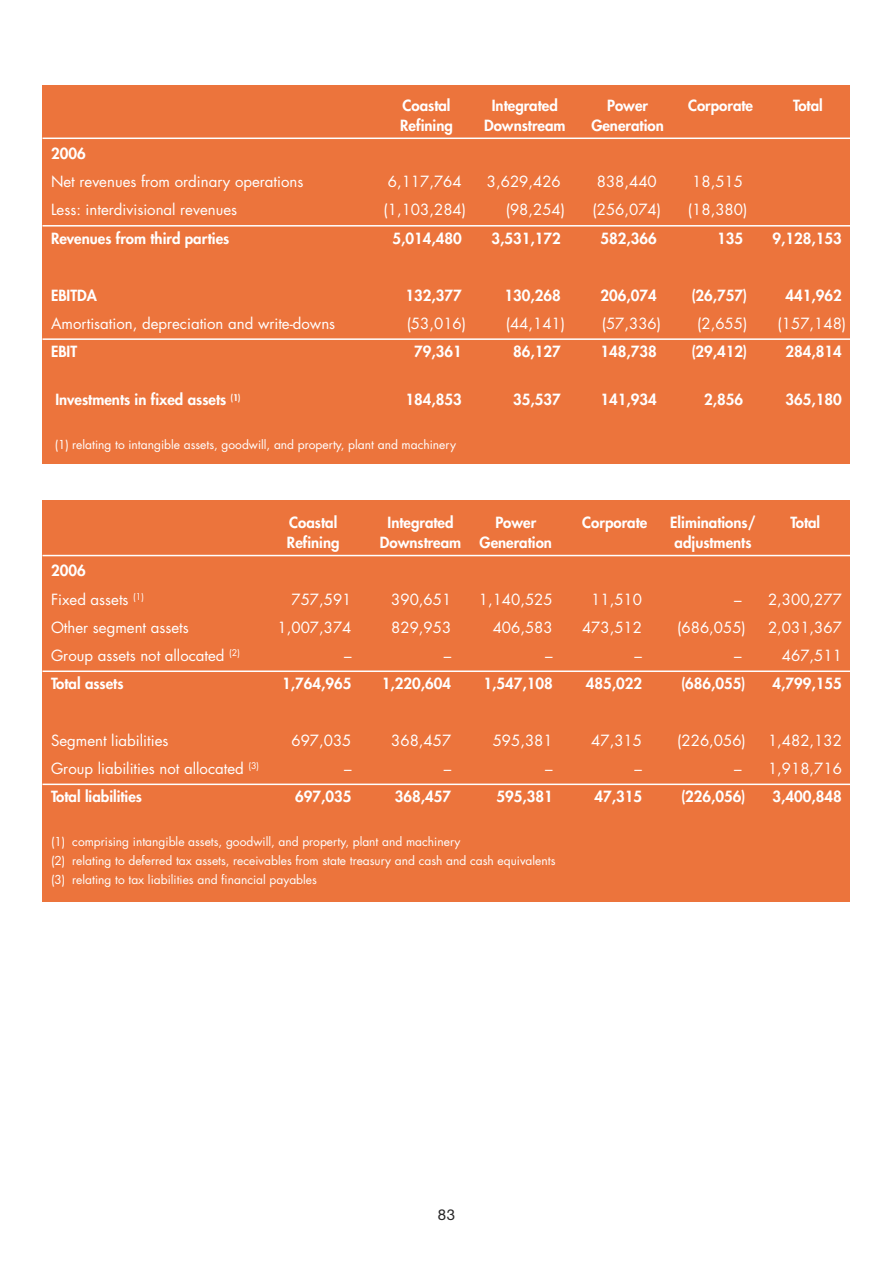
<style>
.page{position:relative;width:893px;height:1263px;background:#fff}
.page>*{position:absolute;margin:0;border:0;box-sizing:border-box;transform-origin:0 0}
.t1{font:800 15px "Futura";color:#fff}
.t2{font:15px/28.2px "Futura";color:#fff}
.t3{font:15px "Helvetica Neue";color:#272627}
.t4{font:12px/19.2px "Futura";color:#fff}
.s1{font-weight:800}
</style>
<div class="page">
<div style="left:43px;top:85px;width:807px;height:378px;background:#ec743c"></div>
<div style="left:43px;top:500px;width:807px;height:401px;background:#ec743c"></div>
<hr style="left:43px;top:138px;width:807px;height:1px;background:#fff">
<hr style="left:43px;top:225px;width:807px;height:2px;background:#fff">
<hr style="left:43px;top:338px;width:807px;height:2px;background:#fff">
<hr style="left:43px;top:555px;width:807px;height:1px;background:#fff">
<hr style="left:43px;top:670px;width:807px;height:2px;background:#fff">
<hr style="left:43px;top:783px;width:807px;height:2px;background:#fff">
<p class="t1" style="left:403px;top:98px;width:50px">Coastal</p>
<p class="t1" style="left:492px;top:98px;width:68px">Integrated</p>
<p class="t1" style="left:607px;top:98px;width:42px">Power</p>
<p class="t1" style="left:688px;top:98px;width:67px">Corporate</p>
<p class="t1" style="left:793px;top:98px;width:31px">Total</p>
<p class="t1" style="left:400px;top:118px;width:54px">Refining</p>
<p class="t1" style="left:484px;top:118px;width:83px">Downstream</p>
<p class="t1" style="left:591px;top:118px;width:74px">Generation</p>
<p class="t1" style="left:51px;top:146px;width:36px">2006</p>
<p class="t2" style="left:51px;top:169px;width:254px">Net revenues from ordinary operations</p>
<p class="t2" style="left:388px;top:169px;width:75px">6,117,764</p>
<p class="t2" style="left:487px;top:169px;width:75px">3,629,426</p>
<p class="t2" style="left:597px;top:169px;width:62px">838,440</p>
<p class="t2" style="left:692px;top:169px;width:52px">18,515</p>
<p class="t2" style="left:51px;top:197px;width:188px">Less: interdivisional revenues</p>
<p class="t2" style="left:384px;top:197px;width:84px">(1,103,284)</p>
<p class="t2" style="left:506px;top:197px;width:61px">(98,254)</p>
<p class="t2" style="left:592px;top:197px;width:70px">(256,074)</p>
<p class="t2" style="left:688px;top:197px;width:61px">(18,380)</p>
<p class="t1" style="left:51px;top:231px;width:180px">Revenues from third parties</p>
<p class="t1" style="left:392px;top:231px;width:71px">5,014,480</p>
<p class="t1" style="left:491px;top:231px;width:71px">3,531,172</p>
<p class="t1" style="left:600px;top:231px;width:58px">582,366</p>
<p class="t1" style="left:717px;top:231px;width:28px">135</p>
<p class="t1" style="left:773px;top:231px;width:71px">9,128,153</p>
<p class="t1" style="left:51px;top:288px;width:48px">EBITDA</p>
<p class="t1" style="left:405px;top:288px;width:58px">132,377</p>
<p class="t1" style="left:504px;top:288px;width:58px">130,268</p>
<p class="t1" style="left:600px;top:288px;width:58px">206,074</p>
<p class="t1" style="left:691px;top:288px;width:57px">(26,757)</p>
<p class="t1" style="left:786px;top:288px;width:58px">441,962</p>
<p class="t2" style="left:51px;top:310px;width:286px">Amortisation, depreciation and write-downs</p>
<p class="t2" style="left:407px;top:310px;width:61px">(53,016)</p>
<p class="t2" style="left:506px;top:310px;width:61px">(44,141)</p>
<p class="t2" style="left:602px;top:310px;width:61px">(57,336)</p>
<p class="t2" style="left:697px;top:310px;width:52px">(2,655)</p>
<p class="t2" style="left:778px;top:310px;width:70px">(157,148)</p>
<p class="t1" style="left:51px;top:344px;width:28px">EBIT</p>
<p class="t1" style="left:414px;top:344px;width:49px">79,361</p>
<p class="t1" style="left:513px;top:344px;width:49px">86,127</p>
<p class="t1" style="left:600px;top:344px;width:58px">148,738</p>
<p class="t1" style="left:691px;top:344px;width:57px">(29,412)</p>
<p class="t1" style="left:786px;top:344px;width:58px">284,814</p>
<p class="t1" style="left:55px;top:393px;width:187px">Investments in fixed assets <sup>(1)</sup></p>
<p class="t1" style="left:405px;top:393px;width:58px">184,853</p>
<p class="t1" style="left:513px;top:393px;width:49px">35,537</p>
<p class="t1" style="left:600px;top:393px;width:58px">141,934</p>
<p class="t1" style="left:704px;top:393px;width:41px">2,856</p>
<p class="t1" style="left:786px;top:393px;width:58px">365,180</p>
<p class="t4" style="left:55px;top:436px;width:403px">(1) relating to intangible assets, goodwill, and property, plant and machinery</p>
<p class="t2" style="left:51px;top:558px;width:94px"><span class="s1">2006<br></span>Fixed assets <sup>(1)</sup></p>
<p class="t1" style="left:289px;top:515px;width:50px">Coastal</p>
<p class="t1" style="left:388px;top:515px;width:68px">Integrated</p>
<p class="t1" style="left:495px;top:515px;width:42px">Power</p>
<p class="t1" style="left:582px;top:515px;width:67px">Corporate</p>
<p class="t1" style="left:670px;top:515px;width:87px">Eliminations/</p>
<p class="t1" style="left:790px;top:515px;width:31px">Total</p>
<p class="t1" style="left:287px;top:535px;width:54px">Refining</p>
<p class="t1" style="left:380px;top:535px;width:174px">Downstream Generation</p>
<p class="t1" style="left:675px;top:535px;width:78px">adjustments</p>
<p class="t2" style="left:291px;top:586px;width:62px">757,591</p>
<p class="t2" style="left:391px;top:586px;width:62px">390,651</p>
<p class="t2" style="left:479px;top:586px;width:75px">1,140,525</p>
<p class="t2" style="left:591px;top:586px;width:52px">11,510</p>
<p class="t2" style="left:734px;top:586px;width:109px">– 2,300,277</p>
<p class="t2" style="left:51px;top:614px;width:139px">Other segment assets</p>
<p class="t2" style="left:278px;top:614px;width:75px">1,007,374</p>
<p class="t2" style="left:391px;top:614px;width:62px">829,953</p>
<p class="t2" style="left:493px;top:614px;width:62px">406,583</p>
<p class="t2" style="left:582px;top:614px;width:62px">473,512</p>
<p class="t2" style="left:677px;top:614px;width:70px">(686,055)</p>
<p class="t2" style="left:768px;top:614px;width:75px">2,031,367</p>
<p class="t2" style="left:51px;top:642px;width:190px">Group assets not allocated <sup>(2)</sup></p>
<p class="t2" style="left:344px;top:642px;width:9px">–</p>
<p class="t2" style="left:444px;top:642px;width:9px">–</p>
<p class="t2" style="left:545px;top:642px;width:9px">–</p>
<p class="t2" style="left:635px;top:642px;width:9px">–</p>
<p class="t2" style="left:734px;top:642px;width:9px">–</p>
<p class="t2" style="left:782px;top:642px;width:62px">467,511</p>
<p class="t1" style="left:51px;top:677px;width:74px">Total assets</p>
<p class="t1" style="left:282px;top:677px;width:71px">1,764,965</p>
<p class="t1" style="left:382px;top:677px;width:71px">1,220,604</p>
<p class="t1" style="left:483px;top:677px;width:71px">1,547,108</p>
<p class="t1" style="left:586px;top:677px;width:58px">485,022</p>
<p class="t1" style="left:681px;top:677px;width:66px">(686,055)</p>
<p class="t1" style="left:773px;top:677px;width:71px">4,799,155</p>
<p class="t2" style="left:51px;top:727px;width:119px">Segment liabilities</p>
<p class="t2" style="left:291px;top:727px;width:62px">697,035</p>
<p class="t2" style="left:391px;top:727px;width:62px">368,457</p>
<p class="t2" style="left:493px;top:727px;width:62px">595,381</p>
<p class="t2" style="left:591px;top:727px;width:52px">47,315</p>
<p class="t2" style="left:677px;top:727px;width:70px">(226,056)</p>
<p class="t2" style="left:768px;top:727px;width:75px">1,482,132</p>
<p class="t2" style="left:51px;top:756px;width:210px">Group liabilities not allocated <sup>(3)</sup></p>
<p class="t2" style="left:344px;top:756px;width:9px">–</p>
<p class="t2" style="left:444px;top:756px;width:9px">–</p>
<p class="t2" style="left:545px;top:756px;width:9px">–</p>
<p class="t2" style="left:635px;top:756px;width:9px">–</p>
<p class="t2" style="left:734px;top:756px;width:109px">– 1,918,716</p>
<p class="t1" style="left:51px;top:790px;width:93px">Total liabilities</p>
<p class="t1" style="left:295px;top:790px;width:58px">697,035</p>
<p class="t1" style="left:395px;top:790px;width:58px">368,457</p>
<p class="t1" style="left:496px;top:790px;width:58px">595,381</p>
<p class="t1" style="left:594px;top:790px;width:49px">47,315</p>
<p class="t1" style="left:681px;top:790px;width:66px">(226,056)</p>
<p class="t1" style="left:773px;top:790px;width:71px">3,400,848</p>
<p class="t4" style="left:51px;top:833px;width:506px">(1) comprising intangible assets, goodwill, and property, plant and machinery<br>(2) relating to deferred tax assets, receivables from state treasury and cash and cash equivalents (3) relating to tax liabilities and financial payables</p>
<p class="t3" style="left:438px;top:1209px;width:19px">83</p>
</div>
